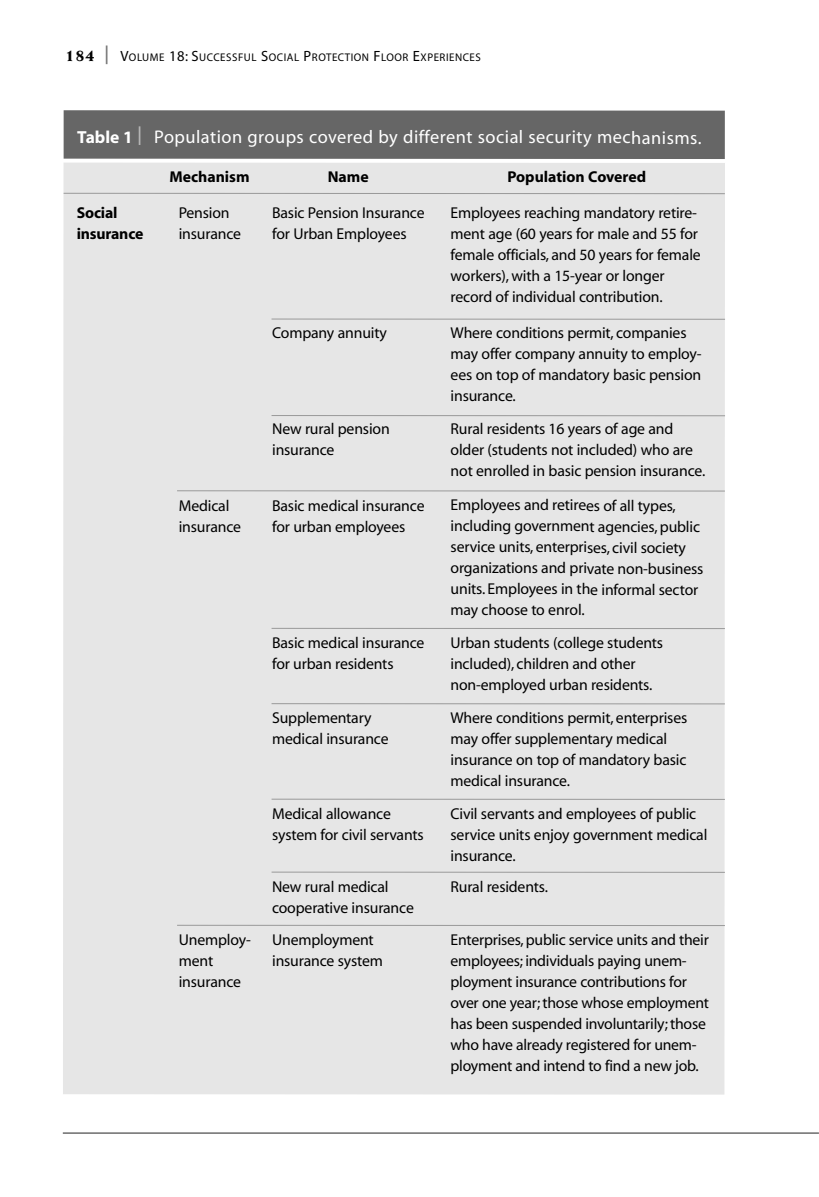
<style>
.page{position:relative;width:819px;height:1197px;background:#fff}
.page>*{position:absolute;margin:0;border:0;box-sizing:border-box;transform-origin:0 0}
.t1{font:18.38px "Myriad";letter-spacing:.025em;color:#fff}
.t2{font:800 17.5px "Weiss";color:#000}
.t3{font:15.75px/21px "Myriad";letter-spacing:-.01em;color:#000}
.t4{font:700 15.75px/21px "Myriad";letter-spacing:-.005em;color:#000}
.t5{font:11.2px "Myriad";letter-spacing:.05em;color:#000}
.s1{font-size:14.88px}
.s2{font-weight:700;font-size:17.5px}
</style>
<div class="page">
<svg style="left:106px;top:45px;width:2px;height:19px"></svg>
<hr style="left:63px;top:1132px;width:756px;height:2px;background:#808080">
<div style="left:64px;top:110px;width:661px;height:49px;background:#666"></div>
<div style="left:63px;top:163px;width:662px;height:932px;background:#e6e6e6"></div>
<svg style="left:139px;top:126px;width:1px;height:19px"></svg>
<hr style="left:64px;top:193px;width:661px;height:1px;background:#999">
<hr style="left:177px;top:490px;width:548px;height:2px;background:#999">
<hr style="left:177px;top:925px;width:548px;height:1px;background:#999">
<hr style="left:272px;top:628px;width:453px;height:1px;background:#999">
<hr style="left:272px;top:703px;width:453px;height:1px;background:#999">
<hr style="left:272px;top:799px;width:453px;height:1px;background:#999">
<hr style="left:272px;top:872px;width:453px;height:1px;background:#999">
<hr style="left:272px;top:319px;width:453px;height:1px;background:#999">
<hr style="left:272px;top:415px;width:453px;height:1px;background:#999">
<p class="t2" style="left:65px;top:49px;width:32px">184</p>
<p class="t5" style="left:120px;top:53px;width:362px"><span class="s1">V</span>OLUME <span class="s1">18: S</span>UCCESSFUL <span class="s1">S</span>OCIAL <span class="s1">P</span>ROTECTION <span class="s1">F</span>LOOR <span class="s1">E</span>XPERIENCES</p>
<p class="t1" style="left:77px;top:130px;width:626px"><span class="s2">Table 1</span> Population groups covered by different social security mechanisms.</p>
<p class="t4" style="left:169px;top:168px;width:82px">Mechanism</p>
<p class="t4" style="left:328px;top:168px;width:43px">Name</p>
<p class="t4" style="left:507px;top:168px;width:140px">Population Covered</p>
<p class="t4" style="left:77px;top:204px;width:68px">Social insurance</p>
<p class="t3" style="left:179px;top:204px;width:64px">Pension insurance</p>
<p class="t3" style="left:272px;top:204px;width:154px">Basic Pension Insurance for Urban Employees</p>
<p class="t3" style="left:451px;top:204px;width:252px">Employees reaching mandatory retire&shy;ment age (60 years for male and 55 for female officials, and 50 years for female workers),with a 15-year or longer record of individual contribution.</p>
<p class="t3" style="left:272px;top:324px;width:116px">Company annuity</p>
<p class="t3" style="left:451px;top:323px;width:253px">Where conditions permit, companies may offer company annuity to employ&shy;ees on top of mandatory basic pension insurance.</p>
<p class="t3" style="left:272px;top:420px;width:119px">New rural pension insurance</p>
<p class="t3" style="left:451px;top:420px;width:256px">Rural residents 16 years of age and older (students not included) who are not enrolled in basic pension insurance.</p>
<p class="t3" style="left:179px;top:496px;width:64px">Medical insurance</p>
<p class="t3" style="left:272px;top:496px;width:154px">Basic medical insurance for urban employees</p>
<p class="t3" style="left:451px;top:496px;width:254px">Employees and retirees of all types, including government agencies, public service units, enterprises, civil society organizations and private non-business units. Employees in the informal sector may choose to enrol.</p>
<p class="t3" style="left:272px;top:634px;width:154px">Basic medical insurance for urban residents</p>
<p class="t3" style="left:451px;top:634px;width:214px">Urban students (college students included), children and other non-employed urban residents.</p>
<p class="t3" style="left:272px;top:709px;width:118px">Supplementary medical insurance</p>
<p class="t3" style="left:451px;top:709px;width:238px">Where conditions permit, enterprises may offer supplementary medical insurance on top of mandatory basic medical insurance.</p>
<p class="t3" style="left:272px;top:804px;width:153px">Medical allowance system for civil servants</p>
<p class="t3" style="left:451px;top:804px;width:258px">Civil servants and employees of public service units enjoy government medical insurance.</p>
<p class="t3" style="left:272px;top:877px;width:143px">New rural medical cooperative insurance</p>
<p class="t3" style="left:451px;top:877px;width:99px">Rural residents.</p>
<p class="t3" style="left:179px;top:931px;width:74px">Unemploy&shy;ment insurance</p>
<p class="t3" style="left:272px;top:931px;width:112px">Unemployment insurance system</p>
<p class="t3" style="left:451px;top:931px;width:260px">Enterprises,public service units and their employees; individuals paying unem&shy;ployment insurance contributions for over one year; those whose employment has been suspended involuntarily; those who have already registered for unem&shy;ployment and intend to find a new job.</p>
</div>
